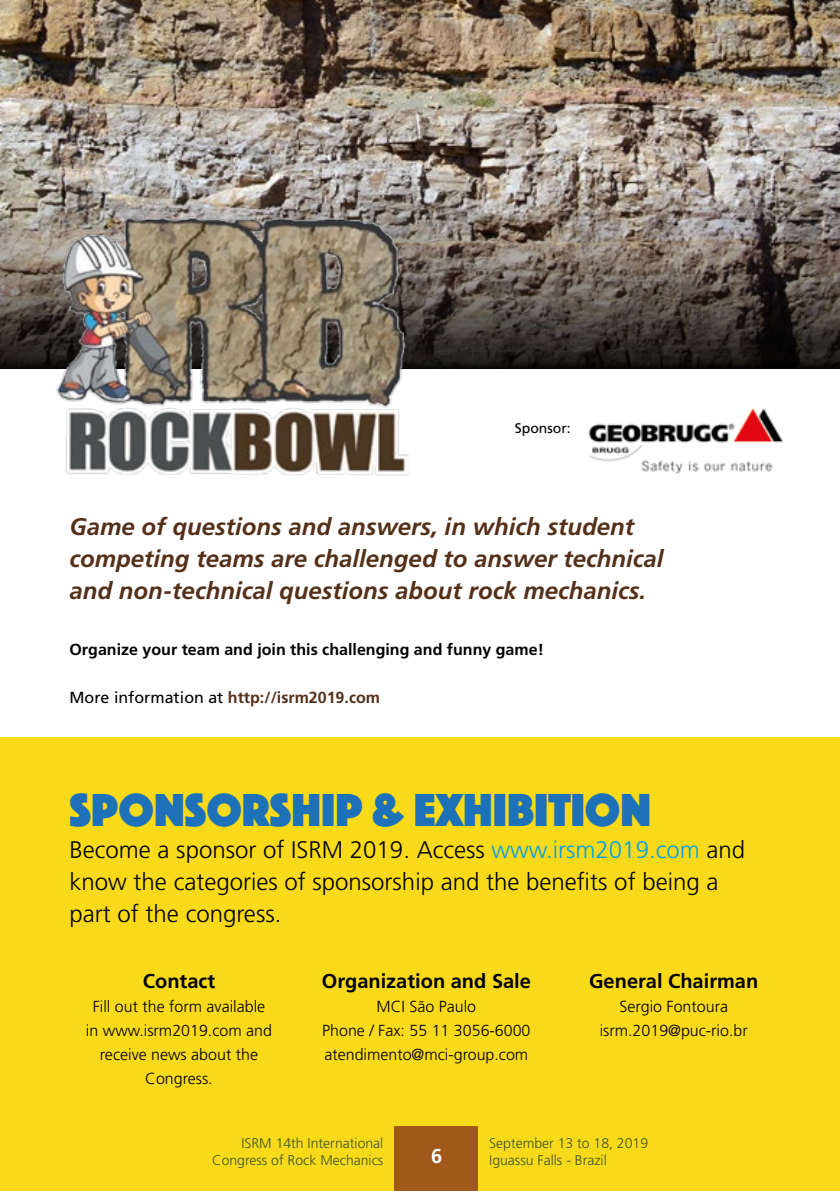
<style>
.page{position:relative;width:840px;height:1191px;background:#fff}
.page>*{position:absolute;margin:0;border:0;box-sizing:border-box;transform-origin:0 0}
.t1{font:48px "Phosphate Solid";color:#1d71b8}
.t2{font:italic 700 24px/32px "Frutiger LT Std";color:#543019}
.t3{font:300 24px/32px "Frutiger LT Std";color:#000}
.t4{font:700 20px "Frutiger LT Std";color:#000}
.t5{font:700 20px "Frutiger LT Std";color:#fff}
.t6{font:300 16px/24px "Frutiger LT Std";color:#000;text-align:center}
.t7{font:700 16px "Frutiger LT Std";color:#000}
.t8{font:700 16px "Frutiger LT Std";color:#543019}
.t9{font:300 14px/16.8px "Frutiger LT Std";color:#3b5526;text-align:right}
.t10{font:14px "Frutiger LT Std";color:#000}
.s1{font-weight:400;color:#000}
.s2{color:#009fe3}
</style>
<div class="page">
<img style="left:588px;top:408px;width:195px;height:67px">
<img style="left:0;top:0;width:839px;height:173px">
<svg style="left:0;top:173px;width:839px;height:195px;background:#6c645d"></svg>
<div style="left:0;top:738px;width:839px;height:453px;background:#f9da1b"></div>
<img style="left:56px;top:214px;width:353px;height:261px">
<div style="left:394px;top:1125px;width:83px;height:66px;background:#a0581b"></div>
<p class="t10" style="left:514px;top:420px;width:57px">Sponsor:</p>
<h2 class="t2" style="left:69px;top:511px;width:595px">Game of questions and answers, in which student competing teams are challenged to answer technical and non-technical questions about rock mechanics.</h2>
<p class="t7" style="left:69px;top:640px;width:475px">Organize your team and join this challenging and funny game!</p>
<p class="t8" style="left:69px;top:688px;width:312px"><span class="s1">More information at</span> http://isrm2019.com</p>
<h1 class="t1" style="left:69px;top:776px;width:582px">SPONSORSHIP &amp; EXHIBITION</h1>
<h2 class="t3" style="left:69px;top:834px;width:676px">Become a sponsor of ISRM 2019. Access <span class="s2">www.irsm2019.com</span> and know the categories of sponsorship and the benefits of being a part of the congress.</h2>
<p class="t4" style="left:143px;top:969px;width:74px">Contact</p>
<p class="t6" style="left:86px;top:994px;width:187px">Fill out the form available in www.isrm2019.com and receive news about the<br>Congress.</p>
<p class="t4" style="left:321px;top:969px;width:210px">Organization and Sale</p>
<p class="t6" style="left:322px;top:994px;width:210px">MCI São Paulo<br>Phone / Fax: 55 11 3056-6000 atendimento@mci-group.com</p>
<p class="t4" style="left:589px;top:969px;width:170px">General Chairman</p>
<p class="t6" style="left:599px;top:994px;width:149px">Sergio Fontoura isrm.2019@puc-rio.br</p>
<p class="t9" style="left:212px;top:1134px;width:172px">ISRM 14th International<br>Congress of Rock Mechanics</p>
<p class="t9" style="left:489px;top:1134px;width:160px">September 13 to 18, 2019</p>
<p class="t5" style="left:431px;top:1144px;width:13px">6</p>
<p class="t9" style="left:489px;top:1151px;width:119px">Iguassu Falls - Brazil</p>
</div>
